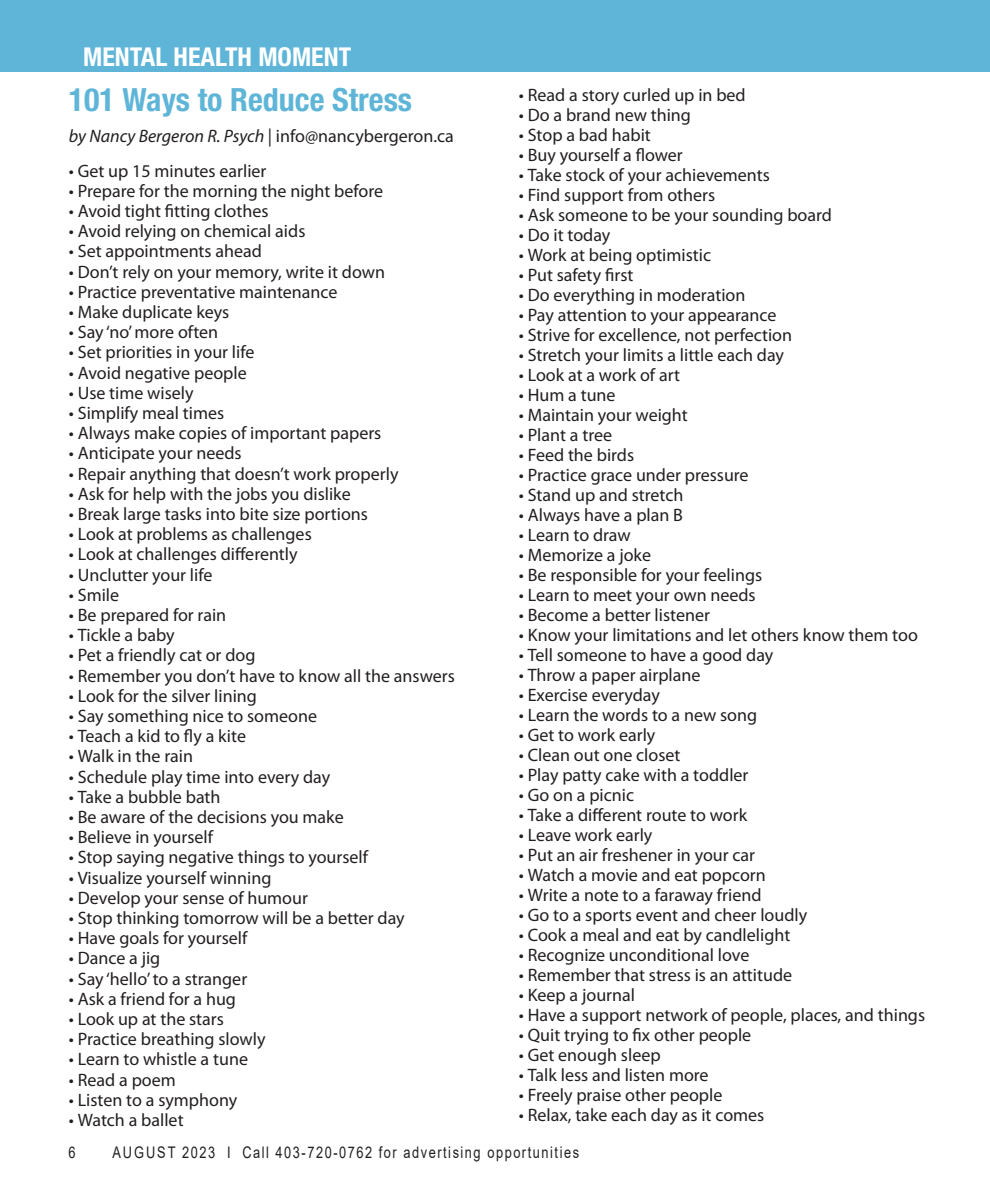
<style>
.page{position:relative;width:990px;height:1188px;background:#fff}
.page>*{position:absolute;margin:0;border:0;box-sizing:border-box;transform-origin:0 0}
.In_Around_title{font:700 condensed 32px "Helvetica Neue LT Std";color:#5eb5d7}
.t1{font:700 condensed 26px "Helvetica Neue LT Std";color:#fff}
.t2{font:18px "Myriad Pro";color:#231f20}
.Body_text{font:italic 18px "Myriad Pro";color:#231f20}
.t3{font:16px "Arial";letter-spacing:.12em;color:#231f20;scale:.8 1}
.s1{font-style:normal}
</style>
<div class="page">
<div style="left:0;top:0;width:990px;height:72px;background:#5eb5d7"></div>
<p class="t1" style="left:83px;top:41px;width:270px">MENTAL HEALTH MOMENT</p>
<p class="In_Around_title" style="left:69px;top:80px;width:345px">101 Ways to Reduce Stress</p>
<p class="Body_text" style="left:69px;top:125px;width:387px">by Nancy Bergeron R. Psych <span class="s1">| info@nancybergeron.ca</span></p>
<p class="t2" style="left:69px;top:159px;width:199px">• Get up 15 minutes earlier</p>
<p class="t2" style="left:69px;top:180px;width:316px">• Prepare for the morning the night before</p>
<p class="t2" style="left:69px;top:200px;width:201px">• Avoid tight fitting clothes</p>
<p class="t2" style="left:69px;top:220px;width:238px">• Avoid relying on chemical aids</p>
<p class="t2" style="left:69px;top:240px;width:195px">• Set appointments ahead</p>
<p class="t2" style="left:69px;top:260px;width:318px">• Don’t rely on your memory, write it down</p>
<p class="t2" style="left:69px;top:281px;width:270px">• Practice preventative maintenance</p>
<p class="t2" style="left:69px;top:301px;width:162px">• Make duplicate keys</p>
<p class="t2" style="left:69px;top:321px;width:151px">• Say ‘no’ more often</p>
<p class="t2" style="left:69px;top:341px;width:187px">• Set priorities in your life</p>
<p class="t2" style="left:69px;top:361px;width:179px">• Avoid negative people</p>
<p class="t2" style="left:69px;top:382px;width:126px">• Use time wisely</p>
<p class="t2" style="left:69px;top:402px;width:157px">• Simplify meal times</p>
<p class="t2" style="left:69px;top:422px;width:314px">• Always make copies of important papers</p>
<p class="t2" style="left:69px;top:442px;width:174px">• Anticipate your needs</p>
<p class="t2" style="left:69px;top:462px;width:331px">• Repair anything that doesn’t work properly</p>
<p class="t2" style="left:69px;top:483px;width:283px">• Ask for help with the jobs you dislike</p>
<p class="t2" style="left:69px;top:503px;width:301px">• Break large tasks into bite size portions</p>
<p class="t2" style="left:69px;top:523px;width:244px">• Look at problems as challenges</p>
<p class="t2" style="left:69px;top:543px;width:230px">• Look at challenges differently</p>
<p class="t2" style="left:69px;top:563px;width:145px">• Unclutter your life</p>
<p class="t2" style="left:69px;top:584px;width:52px">• Smile</p>
<p class="t2" style="left:69px;top:604px;width:159px">• Be prepared for rain</p>
<p class="t2" style="left:69px;top:624px;width:107px">• Tickle a baby</p>
<p class="t2" style="left:69px;top:644px;width:188px">• Pet a friendly cat or dog</p>
<p class="t2" style="left:69px;top:664px;width:388px">• Remember you don’t have to know all the answers</p>
<p class="t2" style="left:69px;top:685px;width:190px">• Look for the silver lining</p>
<p class="t2" style="left:69px;top:705px;width:250px">• Say something nice to someone</p>
<p class="t2" style="left:69px;top:725px;width:179px">• Teach a kid to fly a kite</p>
<p class="t2" style="left:69px;top:745px;width:126px">• Walk in the rain</p>
<p class="t2" style="left:69px;top:765px;width:263px">• Schedule play time into every day</p>
<p class="t2" style="left:69px;top:786px;width:153px">• Take a bubble bath</p>
<p class="t2" style="left:69px;top:806px;width:276px">• Be aware of the decisions you make</p>
<p class="t2" style="left:69px;top:826px;width:146px">• Believe in yourself</p>
<p class="t2" style="left:69px;top:846px;width:301px">• Stop saying negative things to yourself</p>
<p class="t2" style="left:69px;top:866px;width:204px">• Visualize yourself winning</p>
<p class="t2" style="left:69px;top:887px;width:241px">• Develop your sense of humour</p>
<p class="t2" style="left:69px;top:907px;width:337px">• Stop thinking tomorrow will be a better day</p>
<p class="t2" style="left:69px;top:927px;width:180px">• Have goals for yourself</p>
<p class="t2" style="left:69px;top:947px;width:93px">• Dance a jig</p>
<p class="t2" style="left:69px;top:967px;width:180px">• Say ‘hello’ to a stranger</p>
<p class="t2" style="left:69px;top:988px;width:169px">• Ask a friend for a hug</p>
<p class="t2" style="left:69px;top:1008px;width:157px">• Look up at the stars</p>
<p class="t2" style="left:69px;top:1028px;width:198px">• Practice breathing slowly</p>
<p class="t2" style="left:69px;top:1048px;width:181px">• Learn to whistle a tune</p>
<p class="t2" style="left:69px;top:1068px;width:109px">• Read a poem</p>
<p class="t2" style="left:69px;top:1089px;width:170px">• Listen to a symphony</p>
<p class="t2" style="left:69px;top:1109px;width:116px">• Watch a ballet</p>
<p class="t2" style="left:519px;top:84px;width:228px">• Read a story curled up in bed</p>
<p class="t2" style="left:519px;top:104px;width:174px">• Do a brand new thing</p>
<p class="t2" style="left:519px;top:124px;width:134px">• Stop a bad habit</p>
<p class="t2" style="left:519px;top:144px;width:166px">• Buy yourself a flower</p>
<p class="t2" style="left:519px;top:164px;width:253px">• Take stock of your achievements</p>
<p class="t2" style="left:519px;top:184px;width:198px">• Find support from others</p>
<p class="t2" style="left:519px;top:204px;width:315px">• Ask someone to be your sounding board</p>
<p class="t2" style="left:519px;top:224px;width:93px">• Do it today</p>
<p class="t2" style="left:519px;top:244px;width:194px">• Work at being optimistic</p>
<p class="t2" style="left:519px;top:264px;width:116px">• Put safety first</p>
<p class="t2" style="left:519px;top:284px;width:228px">• Do everything in moderation</p>
<p class="t2" style="left:519px;top:304px;width:259px">• Pay attention to your appearance</p>
<p class="t2" style="left:519px;top:324px;width:275px">• Strive for excellence, not perfection</p>
<p class="t2" style="left:519px;top:344px;width:267px">• Stretch your limits a little each day</p>
<p class="t2" style="left:519px;top:364px;width:163px">• Look at a work of art</p>
<p class="t2" style="left:519px;top:384px;width:98px">• Hum a tune</p>
<p class="t2" style="left:519px;top:404px;width:171px">• Maintain your weight</p>
<p class="t2" style="left:519px;top:424px;width:95px">• Plant a tree</p>
<p class="t2" style="left:519px;top:444px;width:117px">• Feed the birds</p>
<p class="t2" style="left:519px;top:464px;width:231px">• Practice grace under pressure</p>
<p class="t2" style="left:519px;top:484px;width:166px">• Stand up and stretch</p>
<p class="t2" style="left:519px;top:504px;width:166px">• Always have a plan B</p>
<p class="t2" style="left:519px;top:524px;width:113px">• Learn to draw</p>
<p class="t2" style="left:519px;top:544px;width:134px">• Memorize a joke</p>
<p class="t2" style="left:519px;top:564px;width:245px">• Be responsible for your feelings</p>
<p class="t2" style="left:519px;top:584px;width:238px">• Learn to meet your own needs</p>
<p class="t2" style="left:519px;top:604px;width:193px">• Become a better listener</p>
<p class="t2" style="left:519px;top:624px;width:401px">• Know your limitations and let others know them too</p>
<p class="t2" style="left:519px;top:644px;width:256px">• Tell someone to have a good day</p>
<p class="t2" style="left:519px;top:664px;width:183px">• Throw a paper airplane</p>
<p class="t2" style="left:519px;top:684px;width:143px">• Exercise everyday</p>
<p class="t2" style="left:519px;top:704px;width:240px">• Learn the words to a new song</p>
<p class="t2" style="left:519px;top:724px;width:138px">• Get to work early</p>
<p class="t2" style="left:519px;top:744px;width:163px">• Clean out one closet</p>
<p class="t2" style="left:519px;top:764px;width:231px">• Play patty cake with a toddler</p>
<p class="t2" style="left:519px;top:784px;width:117px">• Go on a picnic</p>
<p class="t2" style="left:519px;top:804px;width:230px">• Take a different route to work</p>
<p class="t2" style="left:519px;top:824px;width:135px">• Leave work early</p>
<p class="t2" style="left:519px;top:844px;width:238px">• Put an air freshener in your car</p>
<p class="t2" style="left:519px;top:864px;width:249px">• Watch a movie and eat popcorn</p>
<p class="t2" style="left:519px;top:884px;width:244px">• Write a note to a faraway friend</p>
<p class="t2" style="left:519px;top:904px;width:290px">• Go to a sports event and cheer loudly</p>
<p class="t2" style="left:519px;top:924px;width:273px">• Cook a meal and eat by candlelight</p>
<p class="t2" style="left:519px;top:944px;width:232px">• Recognize unconditional love</p>
<p class="t2" style="left:519px;top:964px;width:275px">• Remember that stress is an attitude</p>
<p class="t2" style="left:519px;top:984px;width:118px">• Keep a journal</p>
<p class="t2" style="left:519px;top:1004px;width:408px">• Have a support network of people, places, and things</p>
<p class="t2" style="left:519px;top:1024px;width:234px">• Quit trying to fix other people</p>
<p class="t2" style="left:519px;top:1044px;width:143px">• Get enough sleep</p>
<p class="t2" style="left:519px;top:1064px;width:191px">• Talk less and listen more</p>
<p class="t2" style="left:519px;top:1084px;width:205px">• Freely praise other people</p>
<p class="t2" style="left:519px;top:1104px;width:247px">• Relax, take each day as it comes</p>
<p class="t3" style="left:68px;top:1141px;width:10px">6</p>
<p class="t3" style="left:112px;top:1141px;width:585px">AUGUST 2023 I Call 403-720-0762 for advertising opportunities</p>
</div>
